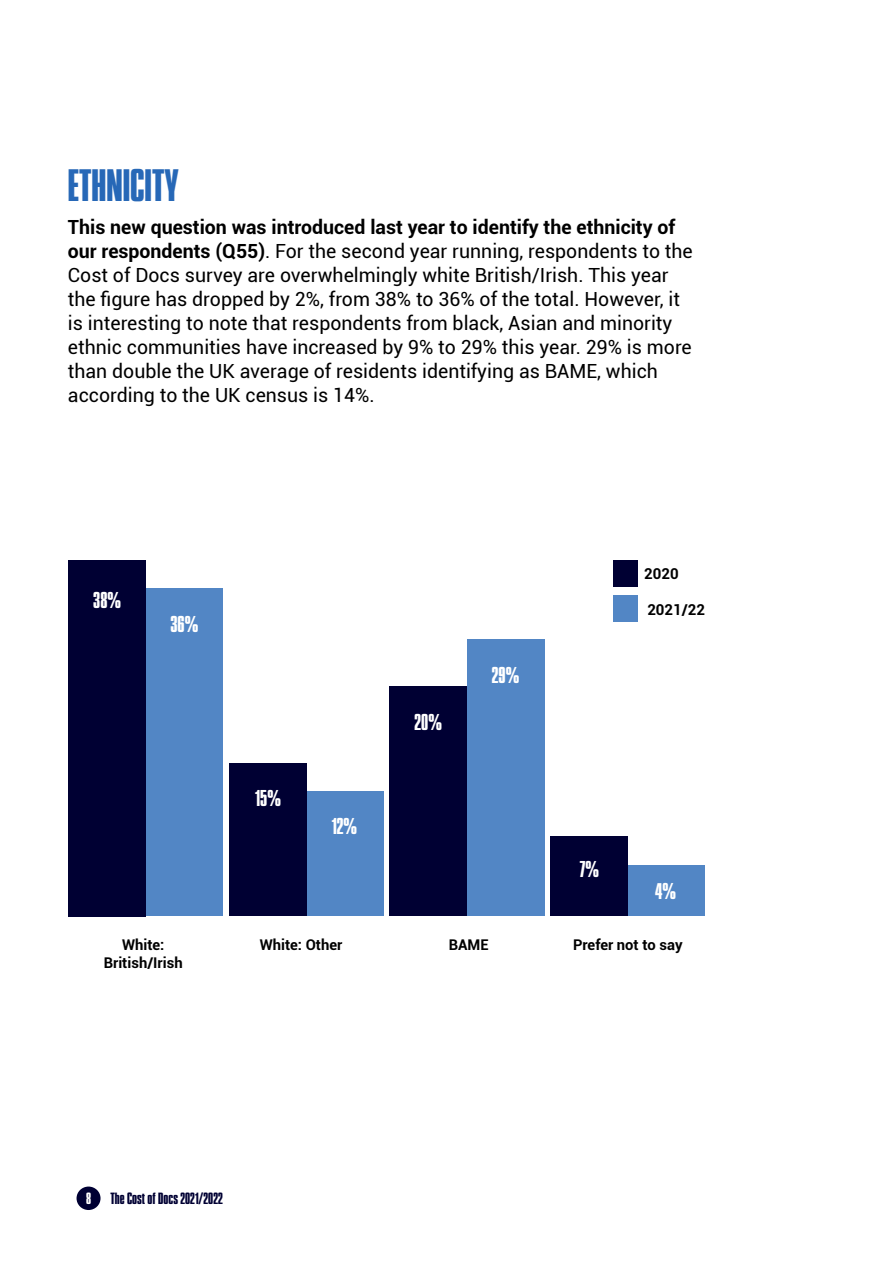
<style>
.page{position:relative;width:893px;height:1263px;background:#fff}
.page>*{position:absolute;margin:0;border:0;box-sizing:border-box;transform-origin:0 0}
.t1{font:39px "Press Gothic W01";color:#2768b7}
.t2{font:19.65px "Press Gothic W01";color:#fff}
.t3{font:19.5px/24px "Roboto";color:#000}
.t4{font:700 15px "Roboto";color:#000}
.t5{font:700 14.7px "Roboto";color:#000}
.t6{font:13.95px "Press Gothic W01";color:#003}
.t7{font:13.95px "Press Gothic W01";color:#fff}
.s1{font-weight:700}
</style>
<div class="page">
<div style="left:146px;top:588px;width:77px;height:328px;background:#5286c5"></div>
<div style="left:69px;top:560px;width:77px;height:356px;background:#003"></div>
<div style="left:306px;top:792px;width:77px;height:124px;background:#5286c5"></div>
<div style="left:229px;top:763px;width:78px;height:153px;background:#003"></div>
<div style="left:467px;top:640px;width:77px;height:276px;background:#5286c5"></div>
<div style="left:390px;top:687px;width:77px;height:229px;background:#003"></div>
<div style="left:628px;top:865px;width:77px;height:51px;background:#5286c5"></div>
<div style="left:551px;top:837px;width:77px;height:79px;background:#003"></div>
<div style="left:613px;top:560px;width:25px;height:27px;background:#003"></div>
<div style="left:613px;top:595px;width:25px;height:27px;background:#5286c5"></div>
<div style="left:77px;top:1186px;width:24px;height:24px;background:#003;border-radius:50%"></div>
<h1 class="t1" style="left:68px;top:160px;width:112px">ETHNICITY</h1>
<p class="t3" style="left:68px;top:214px;width:626px"><span class="s1">This new question was introduced last year to identify the ethnicity of our respondents (Q55)</span>. For the second year running, respondents to the Cost of Docs survey are overwhelmingly white British/Irish. This year the figure has dropped by 2%, from 38% to 36% of the total. However, it is interesting to note that respondents from black, Asian and minority ethnic communities have increased by 9% to 29% this year. 29% is more than double the UK average of residents identifying as BAME, which according to the UK census is 14%.</p>
<p class="t2" style="left:93px;top:587px;width:29px">38%</p>
<p class="t2" style="left:170px;top:611px;width:29px">36%</p>
<p class="t2" style="left:255px;top:785px;width:27px">15%</p>
<p class="t2" style="left:332px;top:813px;width:27px">12%</p>
<p class="t2" style="left:415px;top:709px;width:29px">20%</p>
<p class="t2" style="left:492px;top:662px;width:29px">29%</p>
<p class="t4" style="left:644px;top:563px;width:36px">2020</p>
<p class="t4" style="left:647px;top:599px;width:59px">2021/22</p>
<p class="t2" style="left:580px;top:856px;width:21px">7%</p>
<p class="t2" style="left:655px;top:878px;width:22px">4%</p>
<p class="t5" style="left:122px;top:934px;width:44px">White:</p>
<p class="t5" style="left:260px;top:934px;width:84px">White: Other</p>
<p class="t5" style="left:449px;top:934px;width:41px">BAME</p>
<p class="t5" style="left:573px;top:934px;width:111px">Prefer not to say</p>
<p class="t5" style="left:104px;top:952px;width:80px">British/Irish</p>
<p class="t7" style="left:86px;top:1189px;width:7px">8</p>
<p class="t6" style="left:110px;top:1189px;width:114px">The Cost of Docs 2021/2022</p>
</div>
